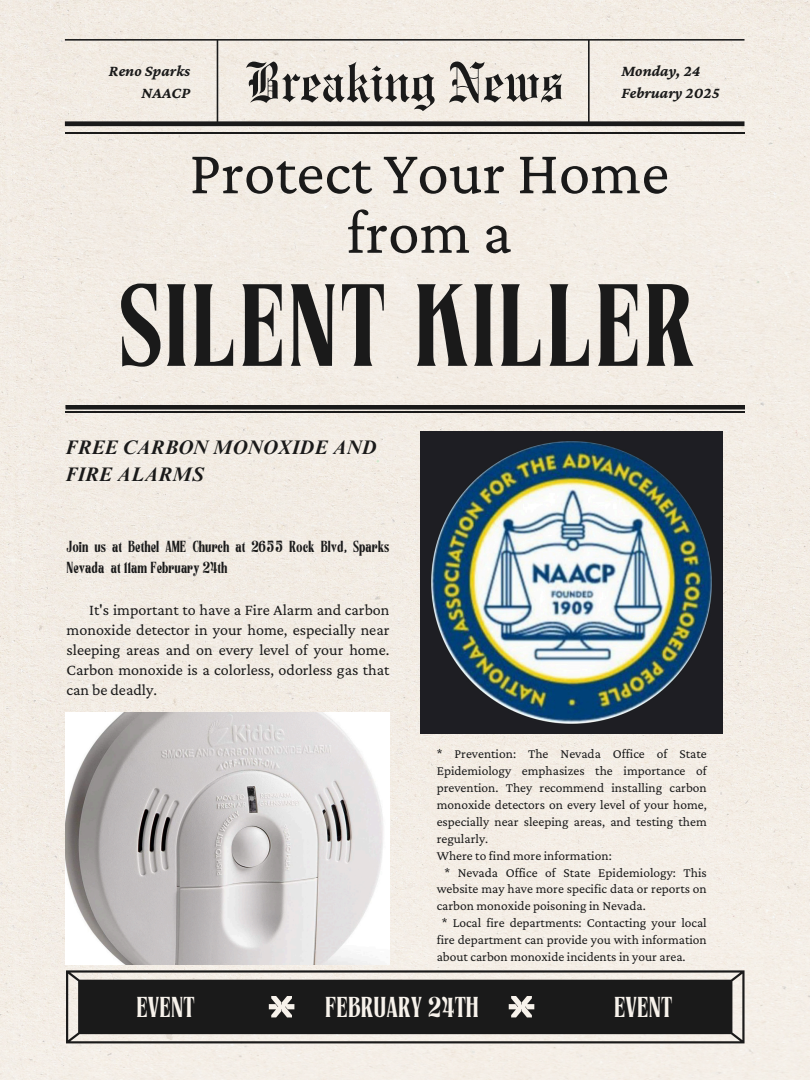
<style>
.page{position:relative;width:810px;height:1080px;background:#f3ede5}
.page>*{position:absolute;margin:0;border:0;box-sizing:border-box;transform-origin:0 0}
.t1{font:116.62px "Tan Harmoni";letter-spacing:.02em;color:#1a1a1a}
.t2{font:63.56px/59.5px "Crimson Pro";color:#1a1a1a;text-align:center}
.t3{font:56.44px "Engravers Old English BT";color:#1a1a1a}
.t4{font:28.75px "Tan Harmoni";letter-spacing:.005em;color:#f7f2eb}
.t5{font:italic 700 19.62px/27.1px "Times NRMT Pro";color:#1a1a1a}
.t6{font:16.06px/20.1px "Crimson Pro";color:#1a1a1a;text-align:justify}
.t7{font:16.06px/20.1px "Tan Harmoni";color:#1a1a1a}
.t8{font:italic 700 16.06px/22.1px "Crimson Pro";color:#1a1a1a}
.t9{font:13.44px/16.9px "Crimson Pro";color:#1a1a1a;text-align:justify}
</style>
<div class="page">
<svg style="left:65px;top:39px;width:680px;height:87px;background:#e1dcd4"></svg>
<hr style="left:65px;top:132px;width:680px;height:2px;background:#1a1a1a">
<hr style="left:65px;top:411px;width:680px;height:2px;background:#1a1a1a">
<svg style="left:65px;top:406px;width:680px;height:4px;background:#343332"></svg>
<img style="left:421px;top:431px;width:302px;height:303px">
<img style="left:66px;top:712px;width:323px;height:253px">
<svg style="left:66px;top:970px;width:679px;height:73px;background:#4a4947"></svg>
<svg style="left:269px;top:996px;width:25px;height:21px"></svg>
<svg style="left:509px;top:996px;width:25px;height:21px"></svg>
<h3 class="t8" style="left:109px;top:59px;width:83px;text-align:right">Reno Sparks<br>NAACP</h3>
<h6 class="t3" style="left:246px;top:49px;width:320px">Breaking News</h6>
<h6 class="t8" style="left:621px;top:59px;width:100px">Monday, 24<br>February 2025</h6>
<h2 class="t2" style="left:189px;top:142px;width:481px">Protect Your Home from a</h2>
<p class="t1" style="left:119px;top:284px;width:578px">SILENT KILLER</p>
<h1 class="t5" style="left:66px;top:436px;width:313px">FREE CARBON MONOXIDE AND<br>FIRE ALARMS</h1>
<p class="t7" style="left:67px;top:539px;width:324px">Join us at Bethel AME Church at 2655 Rock Blvd, Sparks<br>Nevada at 11am February 24th</p>
<p class="t6" style="left:67px;top:599px;width:324px;text-indent:23px">It's important to have a Fire Alarm and carbon monoxide detector in your home, especially near sleeping areas and on every level of your home.<br>Carbon monoxide is a colorless, odorless gas that can be deadly.</p>
<p class="t9" style="left:437px;top:745px;width:272px">* Prevention: The Nevada Office of State Epidemiology emphasizes the importance of prevention. They recommend installing carbon monoxide detectors on every level of your home, especially near sleeping areas, and testing them regularly.</p>
<h5 class="t9" style="left:437px;top:847px;width:177px">Where to find more information:</h5>
<p class="t9" style="left:437px;top:863px;width:272px;text-indent:8px">* Nevada Office of State Epidemiology: This website may have more specific data or reports on carbon monoxide poisoning in Nevada.</p>
<p class="t9" style="left:437px;top:914px;width:272px;text-indent:5px">* Local fire departments: Contacting your local fire department can provide you with information about carbon monoxide incidents in your area.</p>
<p class="t4" style="left:136px;top:996px;width:60px">EVENT</p>
<p class="t4" style="left:325px;top:996px;width:155px">FEBRUARY 24TH</p>
<p class="t4" style="left:614px;top:996px;width:60px">EVENT</p>
</div>
